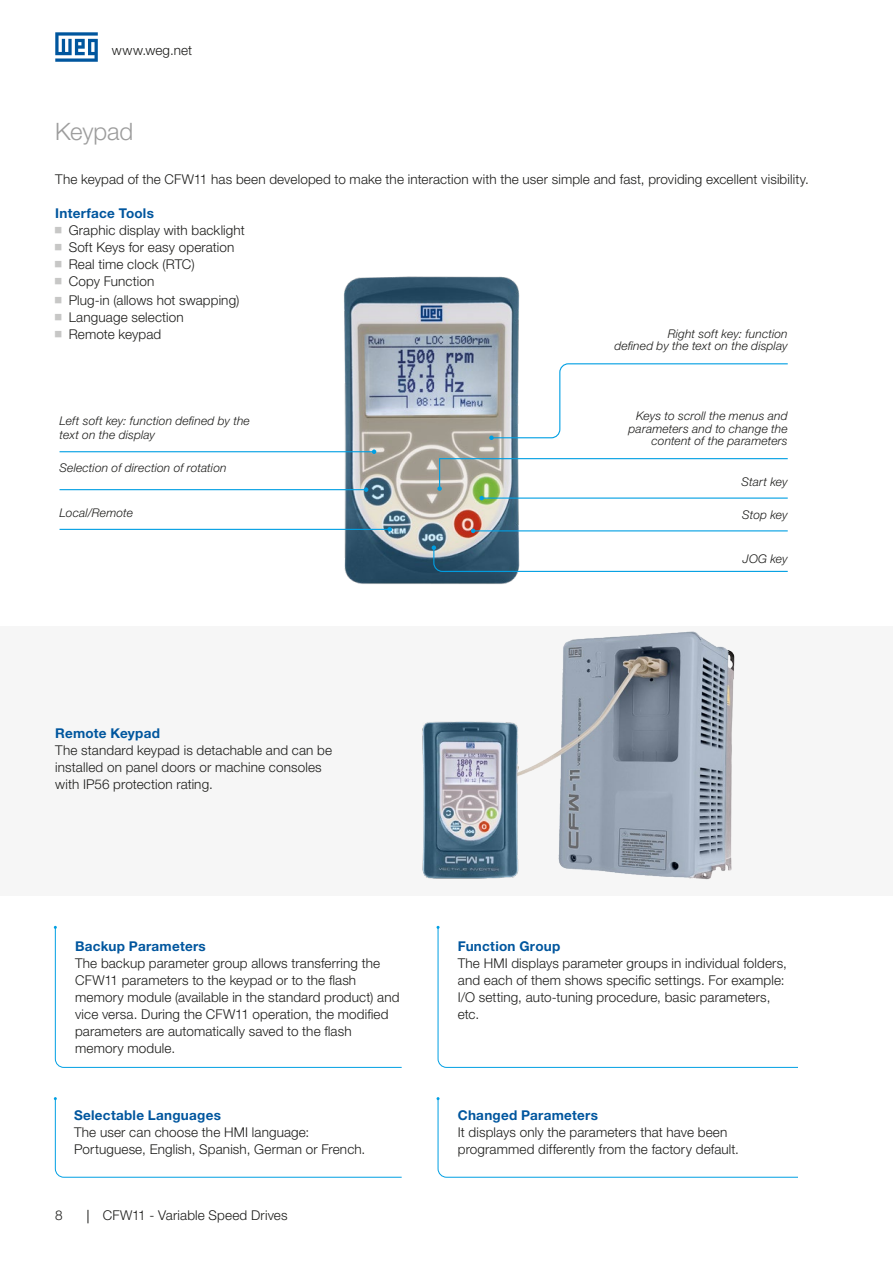
<style>
.page{position:relative;width:893px;height:1263px;background:#fff}
.page>*{position:absolute;margin:0;border:0;box-sizing:border-box;transform-origin:0 0}
.t1{font:300 24px "Helvetica Neue LT Pro";letter-spacing:-.01em;color:#9d9d9d}
.t2{font:300 13.5px/17px "Helvetica Neue LT Pro";letter-spacing:.01em;color:#1d1d1b}
.t3{font:700 13.5px "Helvetica Neue LT Pro";letter-spacing:.02em;color:#00569e}
.t4{font:italic 300 12px/12.8px "Helvetica Neue LT Pro";letter-spacing:.01em;color:#1d1d1b;text-align:right}
</style>
<div class="page">
<svg style="left:55px;top:32px;width:43px;height:30px"></svg>
<svg style="left:88px;top:1210px;width:1px;height:13px"></svg>
<div style="left:0;top:626px;width:893px;height:269px;background:#f6f6f6"></div>
<img style="left:335px;top:276px;width:193px;height:308px">
<hr style="left:60px;top:451px;width:314px;height:1px;background:#009fe3">
<svg style="left:372px;top:449px;width:4px;height:5px"></svg>
<hr style="left:60px;top:489px;width:306px;height:1px;background:#009fe3">
<svg style="left:364px;top:487px;width:4px;height:5px"></svg>
<hr style="left:60px;top:529px;width:330px;height:1px;background:#009fe3">
<svg style="left:387px;top:527px;width:5px;height:5px"></svg>
<svg style="left:489px;top:363px;width:299px;height:77px"></svg>
<hr style="left:473px;top:530px;width:315px;height:1px;background:#009fe3">
<svg style="left:471px;top:529px;width:4px;height:4px"></svg>
<svg style="left:432px;top:545px;width:356px;height:27px"></svg>
<svg style="left:437px;top:457px;width:351px;height:43px"></svg>
<img style="left:518px;top:631px;width:217px;height:249px">
<img style="left:422px;top:721px;width:96px;height:158px">
<svg style="left:55px;top:929px;width:347px;height:139px"></svg>
<svg style="left:54px;top:1097px;width:348px;height:81px"></svg>
<svg style="left:437px;top:929px;width:361px;height:139px"></svg>
<svg style="left:437px;top:1097px;width:361px;height:81px"></svg>
<p class="t2" style="left:112px;top:42px;width:82px">www.weg.net</p>
<h1 class="t1" style="left:55px;top:117px;width:79px">Keypad</h1>
<p class="t2" style="left:55px;top:170px;width:755px">The keypad of the CFW11 has been developed to make the interaction with the user simple and fast, providing excellent visibility.</p>
<p class="t3" style="left:55px;top:205px;width:100px">Interface Tools</p>
<p class="t2" style="left:69px;top:221px;width:178px">Graphic display with backlight<br>Soft Keys for easy operation<br>Real time clock (RTC)<br>Copy Function</p>
<p class="t2" style="left:69px;top:291px;width:172px">Plug-in (allows hot swapping)<br>Language selection<br>Remote keypad</p>
<p class="t4" style="left:614px;top:327px;width:175px">Right soft key: function<br>defined by the text on the display</p>
<p class="t4" style="left:60px;top:413px;width:192px;line-height:14.4px;text-align:left">Left soft key: function defined by the text on the display</p>
<p class="t4" style="left:60px;top:461px;width:169px">Selection of direction of rotation</p>
<p class="t4" style="left:60px;top:506px;width:75px">Local/Remote</p>
<p class="t4" style="left:628px;top:409px;width:161px">Keys to scroll the menus and parameters and to change the content of the parameters</p>
<p class="t4" style="left:741px;top:475px;width:48px">Start key</p>
<p class="t4" style="left:742px;top:508px;width:47px">Stop key</p>
<p class="t4" style="left:743px;top:553px;width:46px">JOG key</p>
<p class="t3" style="left:55px;top:724px;width:106px">Remote Keypad</p>
<p class="t2" style="left:55px;top:741px;width:278px">The standard keypad is detachable and can be installed on panel doors or machine consoles with IP56 protection rating.</p>
<p class="t3" style="left:75px;top:937px;width:132px">Backup Parameters</p>
<p class="t2" style="left:75px;top:954px;width:326px">The backup parameter group allows transferring the CFW11 parameters to the keypad or to the flash memory module (available in the standard product) and vice versa. During the CFW11 operation, the modified parameters are automatically saved to the flash memory module.</p>
<p class="t3" style="left:74px;top:1106px;width:148px">Selectable Languages</p>
<p class="t2" style="left:74px;top:1123px;width:293px">The user can choose the HMI language:<br>Portuguese, English, Spanish, German or French.</p>
<p class="t2" style="left:55px;top:1207px;width:9px">8</p>
<p class="t2" style="left:103px;top:1207px;width:186px">CFW11 - Variable Speed Drives</p>
<p class="t3" style="left:458px;top:937px;width:104px">Function Group</p>
<p class="t2" style="left:458px;top:954px;width:331px">The HMI displays parameter groups in individual folders, and each of them shows specific settings. For example:<br>I/O setting, auto-tuning procedure, basic parameters, etc.</p>
<p class="t3" style="left:458px;top:1106px;width:142px">Changed Parameters</p>
<p class="t2" style="left:458px;top:1123px;width:283px">It displays only the parameters that have been programmed differently from the factory default.</p>
</div>
